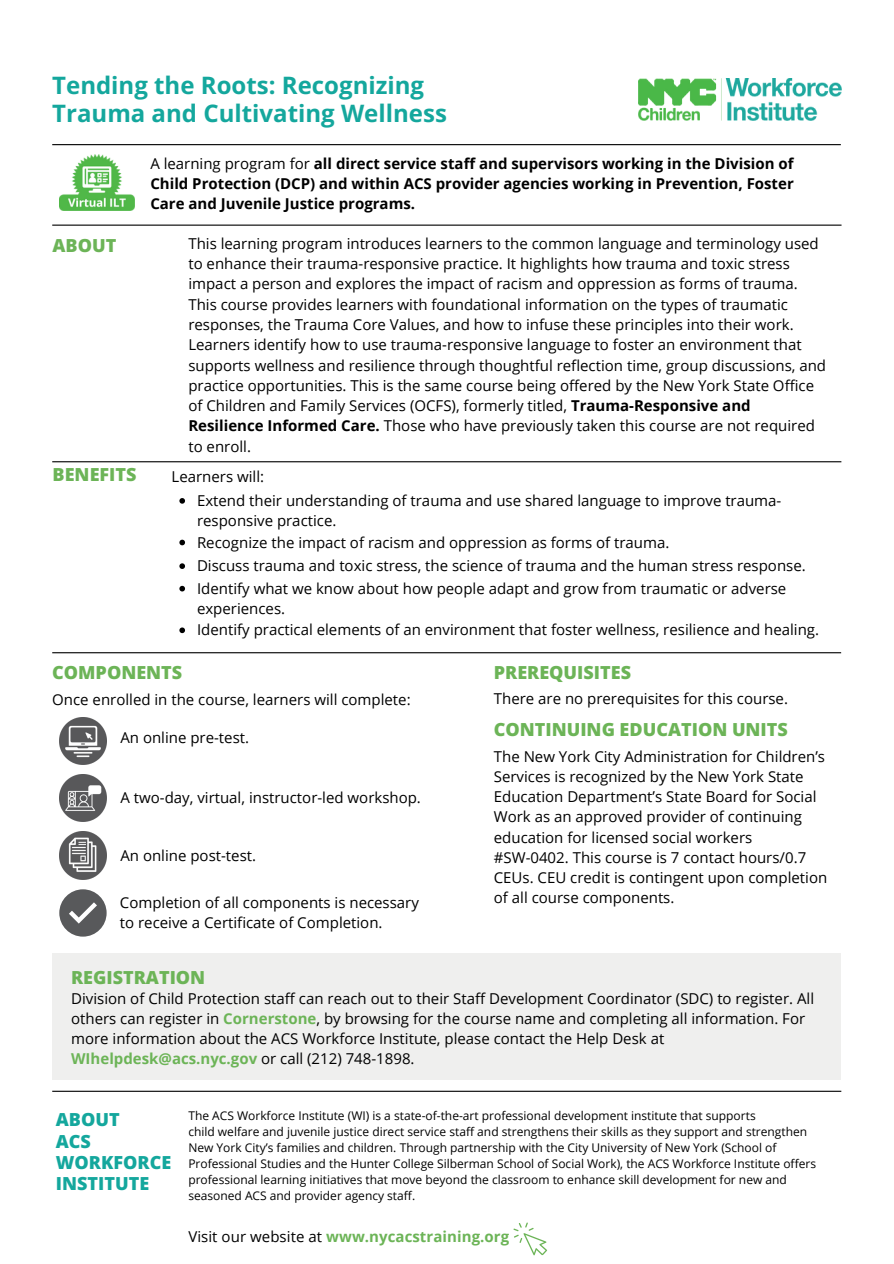
<style>
.page{position:relative;width:894px;height:1264px;background:#fff}
.page>*{position:absolute;margin:0;border:0;box-sizing:border-box;transform-origin:0 0}
.t1{font:700 24px/28.2px "Open Sans";color:#14a79d}
.t2{font:800 18px "Open Sans";color:#6cb457}
.t3{font:800 18px/21.3px "Open Sans";color:#14a79d}
.t4{font:15px/20.2px "Open Sans";color:#000}
.t5{font:700 15px/20.2px "Open Sans";color:#000;text-align:justify}
.t6{font:700 15px "Open Sans";letter-spacing:.005em;color:#6cb457}
.t7{font:12px/16px "Open Sans";color:#000}
.s1{font-weight:400}
.s2{font-weight:700}
.s3{font-weight:700;color:#6cb457}
.s4{font-weight:400;color:#000}
</style>
<div class="page">
<div style="left:59px;top:889px;width:48px;height:47px;background:#58595b;border-radius:50%"></div>
<hr style="left:52px;top:224px;width:789px;height:2px;background:#000">
<hr style="left:52px;top:144px;width:788px;height:1px;background:#000">
<hr style="left:52px;top:461px;width:789px;height:1px;background:#000">
<hr style="left:52px;top:652px;width:788px;height:1px;background:#000">
<hr style="left:52px;top:1090px;width:789px;height:1px;background:#000">
<img style="left:638px;top:79px;width:203px;height:41px">
<svg style="left:69px;top:902px;width:28px;height:21px"></svg>
<svg style="left:513px;top:1222px;width:34px;height:34px"></svg>
<div style="left:53px;top:953px;width:788px;height:127px;background:#efefee"></div>
<img style="left:59px;top:154px;width:76px;height:57px">
<img style="left:59px;top:774px;width:47px;height:47px">
<img style="left:59px;top:717px;width:47px;height:47px">
<img style="left:59px;top:831px;width:47px;height:48px">
<svg style="left:179px;top:498px;width:6px;height:5px"></svg>
<svg style="left:179px;top:539px;width:6px;height:6px"></svg>
<svg style="left:179px;top:563px;width:6px;height:6px"></svg>
<svg style="left:179px;top:586px;width:6px;height:5px"></svg>
<svg style="left:179px;top:627px;width:6px;height:6px"></svg>
<h3 class="t1" style="left:52px;top:70px;width:396px">Tending the Roots: Recognizing<br>Trauma and Cultivating Wellness</h3>
<p class="t2" style="left:53px;top:232px;width:65px">ABOUT</p>
<p class="t2" style="left:53px;top:462px;width:86px">BENEFITS</p>
<h3 class="t5" style="left:150px;top:153px;width:644px"><span class="s1">A learning program for</span> all direct service staff and supervisors working in the Division of Child Protection (DCP) and within ACS provider agencies working in Prevention, Foster Care and Juvenile Justice programs.</h3>
<p class="t4" style="left:188px;top:233px;width:639px">This learning program introduces learners to the common language and terminology used to enhance their trauma-responsive practice. It highlights how trauma and toxic stress impact a person and explores the impact of racism and oppression as forms of trauma.<br>This course provides learners with foundational information on the types of traumatic responses, the Trauma Core Values, and how to infuse these principles into their work.<br>Learners identify how to use trauma-responsive language to foster an environment that supports wellness and resilience through thoughtful reflection time, group discussions, and practice opportunities. This is the same course being offered by the New York State Office of Children and Family Services (OCFS), formerly titled, <span class="s2">Trauma-Responsive and Resilience Informed Care.</span> Those who have previously taken this course are not required to enroll.</p>
<p class="t4" style="left:171px;top:466px;width:94px">Learners will:</p>
<h2 class="t4" style="left:197px;top:490px;width:585px">Extend their understanding of trauma and use shared language to improve trauma&shy;responsive practice.</h2>
<h3 class="t4" style="left:197px;top:531px;width:473px">Recognize the impact of racism and oppression as forms of trauma.</h3>
<h2 class="t4" style="left:197px;top:555px;width:610px">Discuss trauma and toxic stress, the science of trauma and the human stress response.</h2>
<h3 class="t4" style="left:197px;top:577px;width:590px">Identify what we know about how people adapt and grow from traumatic or adverse experiences.</h3>
<h2 class="t4" style="left:197px;top:619px;width:623px">Identify practical elements of an environment that foster wellness, resilience and healing.</h2>
<p class="t2" style="left:52px;top:659px;width:131px">COMPONENTS</p>
<h2 class="t4" style="left:52px;top:689px;width:360px">Once enrolled in the course, learners will complete:</h2>
<p class="t4" style="left:120px;top:726px;width:130px">An online pre-test.</p>
<p class="t4" style="left:120px;top:787px;width:302px">A two-day, virtual, instructor-led workshop.</p>
<p class="t4" style="left:120px;top:845px;width:137px">An online post-test.</p>
<h3 class="t2" style="left:493px;top:659px;width:139px">PREREQUISITES</h3>
<p class="t4" style="left:493px;top:688px;width:295px">There are no prerequisites for this course.</p>
<h3 class="t2" style="left:493px;top:716px;width:295px">CONTINUING EDUCATION UNITS</h3>
<p class="t4" style="left:493px;top:745px;width:335px">The New York City Administration for Children’s Services is recognized by the New York State Education Department’s State Board for Social Work as an approved provider of continuing education for licensed social workers #SW-0402. This course is 7 contact hours/0.7<br>CEUs. CEU credit is contingent upon completion</p>
<h3 class="t4" style="left:120px;top:891px;width:300px">Completion of all components is necessary</h3>
<p class="t4" style="left:493px;top:887px;width:182px">of all course components.</p>
<h3 class="t4" style="left:120px;top:912px;width:264px">to receive a Certificate of Completion.</h3>
<p class="t2" style="left:71px;top:964px;width:136px">REGISTRATION</p>
<p class="t4" style="left:71px;top:987px;width:744px">Division of Child Protection staff can reach out to their Staff Development Coordinator (SDC) to register. All others can register in <span class="s3">Cornerstone</span>, by browsing for the course name and completing all information. For more information about the ACS Workforce Institute, please contact the Help Desk at <span class="s3">WIhelpdesk@acs.nyc.gov</span> or call (212) 748-1898.</p>
<p class="t3" style="left:56px;top:1108px;width:117px">ABOUT<br>ACS<br>WORKFORCE<br>INSTITUTE</p>
<p class="t7" style="left:188px;top:1107px;width:568px">The ACS Workforce Institute (WI) is a state-of-the-art professional development institute that supports</p>
<h3 class="t7" style="left:188px;top:1123px;width:620px">child welfare and juvenile justice direct service staff and strengthens their skills as they support and strengthen</h3>
<h2 class="t7" style="left:188px;top:1139px;width:629px">New York City’s families and children. Through partnership with the City University of New York (School of Professional Studies and the Hunter College Silberman School of Social Work), the ACS Workforce Institute offers professional learning initiatives that move beyond the classroom to enhance skill development for new and seasoned ACS and provider agency staff.</h2>
<h3 class="t6" style="left:188px;top:1225px;width:322px"><span class="s4">Visit our website at</span> www.nycacstraining.org</h3>
</div>
